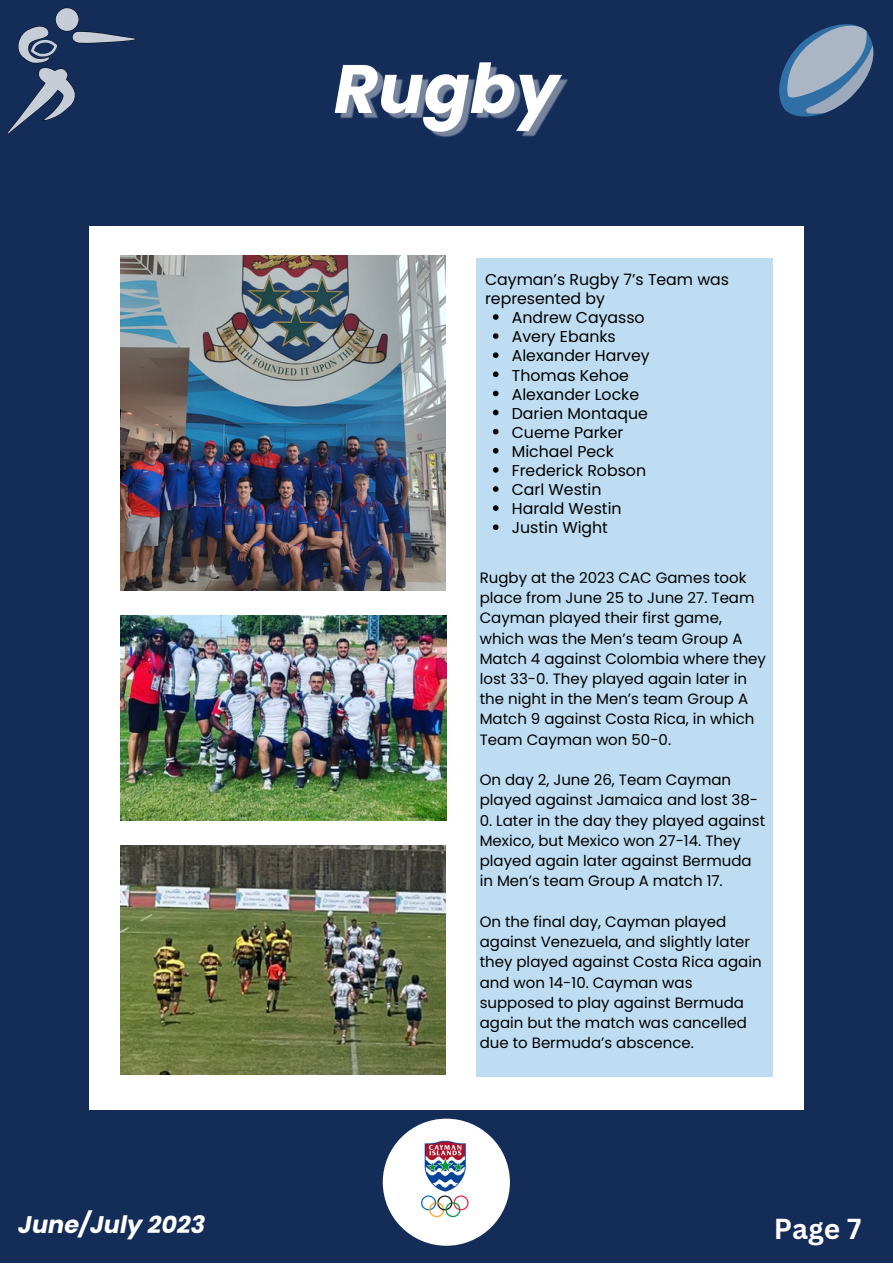
<style>
.page{position:relative;width:893px;height:1264px;background:#fff}
.page>*{position:absolute;margin:0;border:0;box-sizing:border-box;transform-origin:0 0}
.t1{font:700 28.05px "Canva Sans";color:#fff}
.t2{font:italic 700 24px "Poppins";color:#fff}
.t3{font:15.75px/19px "Poppins";color:#000}
.t4{font:15px/20.2px "Poppins";color:#000}
</style>
<div class="page">
<div style="left:0;top:0;width:892px;height:1262px;background:#142c58"></div>
<div style="left:89px;top:226px;width:714px;height:883px;background:#fff"></div>
<div style="left:475px;top:259px;width:297px;height:818px;background:#beddf2"></div>
<img style="left:120px;top:846px;width:325px;height:228px">
<img style="left:120px;top:615px;width:326px;height:206px">
<img style="left:120px;top:255px;width:325px;height:335px">
<svg style="left:7px;top:8px;width:128px;height:126px"></svg>
<svg style="left:779px;top:24px;width:95px;height:93px"></svg>
<img style="left:334px;top:62px;width:234px;height:75px">
<svg style="left:493px;top:314px;width:5px;height:6px"></svg>
<svg style="left:493px;top:333px;width:5px;height:6px"></svg>
<svg style="left:493px;top:352px;width:5px;height:6px"></svg>
<svg style="left:493px;top:371px;width:5px;height:6px"></svg>
<svg style="left:493px;top:390px;width:5px;height:6px"></svg>
<svg style="left:493px;top:410px;width:5px;height:5px"></svg>
<svg style="left:493px;top:429px;width:5px;height:5px"></svg>
<svg style="left:493px;top:448px;width:5px;height:5px"></svg>
<svg style="left:493px;top:467px;width:5px;height:5px"></svg>
<svg style="left:493px;top:486px;width:5px;height:6px"></svg>
<svg style="left:493px;top:505px;width:5px;height:6px"></svg>
<svg style="left:493px;top:524px;width:5px;height:6px"></svg>
<div style="left:383px;top:1118px;width:127px;height:127px;background:#fff;border-radius:50%"></div>
<img style="left:420px;top:1140px;width:49px;height:78px">
<p class="t2" style="left:18px;top:1207px;width:189px">June/July 2023</p>
<p class="t3" style="left:485px;top:270px;width:245px">Cayman’s Rugby 7’s Team was represented by</p>
<p class="t3" style="left:512px;top:308px;width:134px">Andrew Cayasso</p>
<p class="t3" style="left:512px;top:327px;width:105px">Avery Ebanks</p>
<p class="t3" style="left:512px;top:346px;width:139px">Alexander Harvey</p>
<p class="t3" style="left:512px;top:365px;width:119px">Thomas Kehoe</p>
<p class="t3" style="left:512px;top:384px;width:129px">Alexander Locke</p>
<p class="t3" style="left:512px;top:403px;width:138px">Darien Montaque</p>
<p class="t3" style="left:512px;top:423px;width:113px">Cueme Parker</p>
<p class="t3" style="left:512px;top:442px;width:104px">Michael Peck</p>
<p class="t3" style="left:512px;top:461px;width:136px">Frederick Robson</p>
<p class="t3" style="left:512px;top:480px;width:91px">Carl Westin</p>
<p class="t3" style="left:512px;top:499px;width:111px">Harald Westin</p>
<p class="t3" style="left:512px;top:518px;width:98px">Justin Wight</p>
<p class="t4" style="left:479px;top:567px;width:288px">Rugby at the 2023 CAC Games took place from June 25 to June 27. Team<br>Cayman played their first game, which was the Men’s team Group A<br>Match 4 against Colombia where they lost 33-0. They played again later in the night in the Men’s team Group A<br>Match 9 against Costa Rica, in which<br>Team Cayman won 50-0.</p>
<p class="t4" style="left:479px;top:769px;width:280px">On day 2, June 26, Team Cayman played against Jamaica and lost 38-</p>
<p class="t4" style="left:479px;top:810px;width:287px">0. Later in the day they played against Mexico, but Mexico won 27-14. They played again later against Bermuda in Men’s team Group A match 17.</p>
<p class="t4" style="left:479px;top:911px;width:283px">On the final day, Cayman played against Venezuela, and slightly later they played against Costa Rica again and won 14-10. Cayman was supposed to play against Bermuda again but the match was cancelled due to Bermuda’s abscence.</p>
<p class="t1" style="left:773px;top:1209px;width:89px">Page 7</p>
</div>
